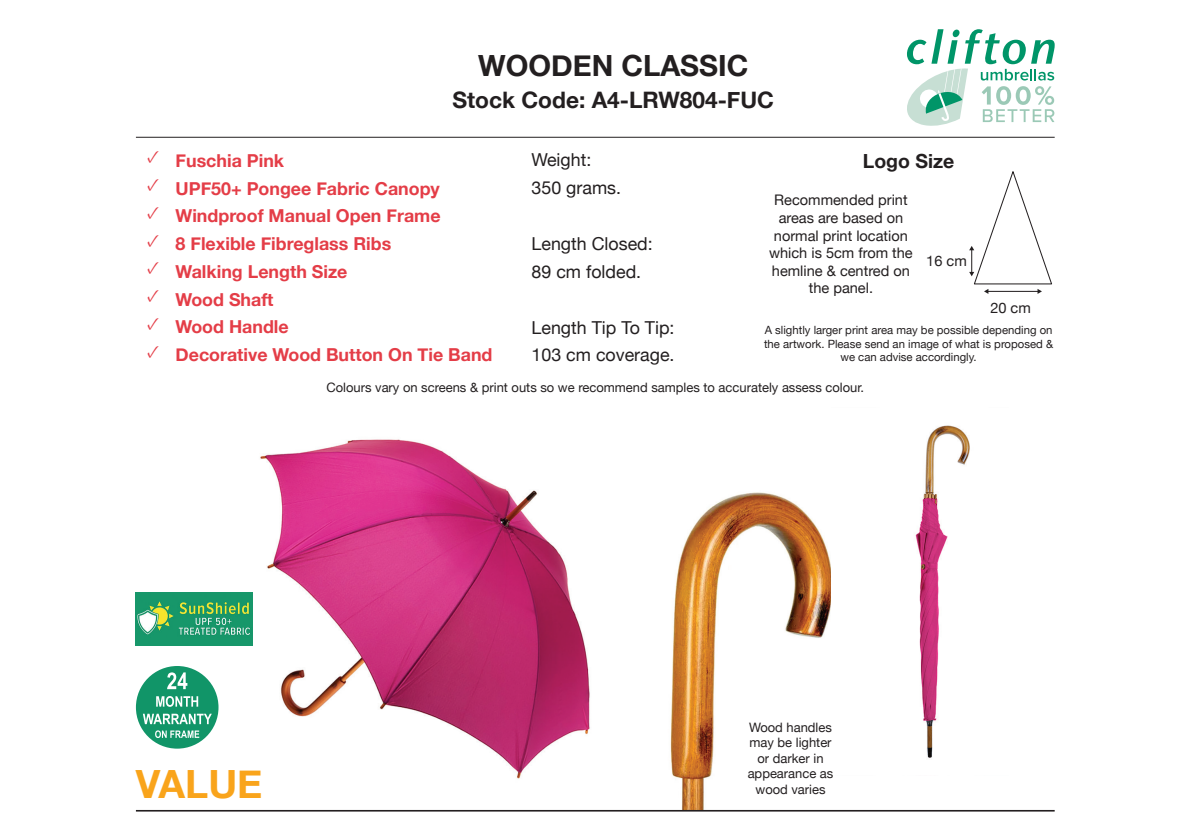
<style>
.page{position:relative;width:1191px;height:840px;background:#fff}
.page>*{position:absolute;margin:0;border:0;box-sizing:border-box;transform-origin:0 0}
.t1{font:700 38.8px "Helvetica Neue";color:#f9a41b}
.t2{font:700 29.2px "Helvetica Neue";color:#231f20}
.t3{font:700 22.6px "Helvetica Neue";color:#231f20}
.t4{font:700 19.4px "Helvetica Neue";color:#231f20}
.t5{font:700 17.8px "Helvetica Neue";color:#e43d47}
.t6{font:17.8px/27.4px "Helvetica Neue";color:#231f20}
.t7{font:14.6px/17.4px "Helvetica Neue";color:#231f20;text-align:center}
.t8{font:13px/15.6px "Helvetica Neue";color:#231f20;text-align:center}
.t9{font:11.4px/13.6px "Helvetica Neue";color:#231f20;text-align:center}
</style>
<div class="page">
<img style="left:670px;top:492px;width:161px;height:317px">
<img style="left:230px;top:439px;width:360px;height:340px">
<div style="left:136px;top:665px;width:82px;height:83px;background:#119568;border-radius:50%"></div>
<svg style="left:155px;top:730px;width:44px;height:7px"></svg>
<svg style="left:143px;top:713px;width:69px;height:10px"></svg>
<svg style="left:156px;top:696px;width:42px;height:10px"></svg>
<svg style="left:167px;top:672px;width:20px;height:16px"></svg>
<img style="left:136px;top:592px;width:116px;height:52px">
<hr style="left:136px;top:137px;width:918px;height:1px;background:#231f20">
<svg style="left:907px;top:29px;width:147px;height:97px"></svg>
<img style="left:915px;top:425px;width:55px;height:333px">
<svg style="left:969px;top:171px;width:83px;height:123px"></svg>
<hr style="left:136px;top:809px;width:918px;height:2px;background:#231f20">
<h2 class="t2" style="left:478px;top:42px;width:272px">WOODEN CLASSIC</h2>
<p class="t3" style="left:452px;top:82px;width:323px">Stock Code: A4-LRW804-FUC</p>
<p class="t5" style="left:147px;top:146px;width:139px"><sup>✓</sup> Fuschia Pink</p>
<p class="t5" style="left:147px;top:174px;width:294px"><sup>✓</sup> UPF50+ Pongee Fabric Canopy</p>
<p class="t5" style="left:147px;top:202px;width:295px"><sup>✓</sup> Windproof Manual Open Frame</p>
<p class="t5" style="left:147px;top:229px;width:246px"><sup>✓</sup> 8 Flexible Fibreglass Ribs</p>
<p class="t5" style="left:147px;top:257px;width:202px"><sup>✓</sup> Walking Length Size</p>
<p class="t5" style="left:147px;top:285px;width:128px"><sup>✓</sup> Wood Shaft</p>
<p class="t5" style="left:147px;top:313px;width:143px"><sup>✓</sup> Wood Handle</p>
<p class="t5" style="left:147px;top:340px;width:347px"><sup>✓</sup> Decorative Wood Button On Tie Band</p>
<p class="t6" style="left:531px;top:147px;width:91px">Weight:<br>350 grams.</p>
<p class="t6" style="left:531px;top:231px;width:123px">Length Closed:<br>89 cm folded.</p>
<p class="t4" style="left:863px;top:146px;width:93px">Logo Size</p>
<p class="t7" style="left:769px;top:192px;width:145px">Recommended print areas are based on normal print location which is 5cm from the hemline &amp; centred on the panel.</p>
<p class="t7" style="left:926px;top:253px;width:42px">16 cm</p>
<p class="t7" style="left:990px;top:300px;width:42px">20 cm</p>
<p class="t6" style="left:531px;top:315px;width:144px">Length Tip To Tip:<br>103 cm coverage.</p>
<p class="t9" style="left:764px;top:323px;width:290px">A slightly larger print area may be possible depending on the artwork. Please send an image of what is proposed &amp; we can advise accordingly.</p>
<p class="t8" style="left:326px;top:380px;width:539px">Colours vary on screens &amp; print outs so we recommend samples to accurately assess colour.</p>
<h1 class="t1" style="left:136px;top:753px;width:128px">VALUE</h1>
<p class="t8" style="left:747px;top:719px;width:87px">Wood handles may be lighter or darker in appearance as wood varies</p>
</div>
